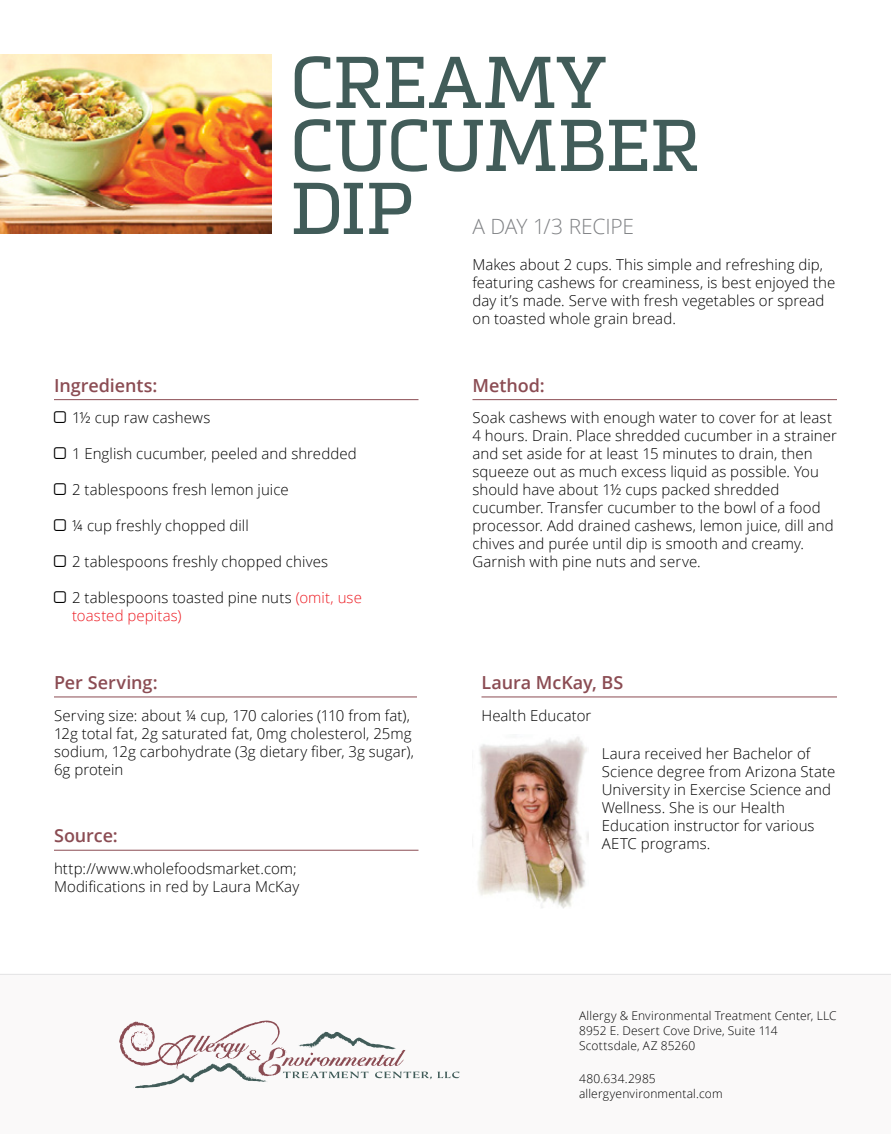
<style>
.page{position:relative;width:891px;height:1134px;background:#fff}
.page>*{position:absolute;margin:0;border:0;box-sizing:border-box;transform-origin:0 0}
.t1{font:72px/63px "Metronic Slab Pro";color:#415c59}
.Subtitle{font:300 21px "Open Sans";letter-spacing:-.01em;color:#808285}
.Paragraph_Style_1{font:600 18px "Open Sans";color:#8b4c53}
.Body{font:300 15px/18px "Open Sans";letter-spacing:.005em;color:#000}
.t2{font:300 12px/15px "Open Sans";letter-spacing:.015em;color:#000}
.s1{color:#ed1d24}
</style>
<div class="page">
<div style="left:0;top:975px;width:891px;height:159px;background:#faf9f9"></div>
<hr style="left:890px;top:0;width:1px;height:284px;background:#faf9f9">
<svg style="left:119px;top:1021px;width:341px;height:67px"></svg>
<hr style="left:0;top:974px;width:891px;height:1px;background:#e2e2e3">
<hr style="left:54px;top:399px;width:364px;height:1px;background:#8b4c53">
<hr style="left:472px;top:399px;width:365px;height:1px;background:#8b4c53">
<img style="left:478px;top:737px;width:110px;height:171px">
<img style="left:0;top:54px;width:272px;height:180px">
<hr style="left:54px;top:697px;width:363px;height:1px;background:#8b4c53">
<hr style="left:482px;top:697px;width:355px;height:1px;background:#8b4c53">
<hr style="left:54px;top:850px;width:364px;height:1px;background:#8b4c53">
<p class="t1" style="left:291px;top:48px;width:410px">CREAMY<br>CUCUMBER<br>DIP</p>
<p class="Subtitle" style="left:472px;top:212px;width:163px">A DAY 1/3 RECIPE</p>
<p class="Body" style="left:472px;top:255px;width:364px">Makes about 2 cups. This simple and refreshing dip, featuring cashews for creaminess, is best enjoyed the day it’s made. Serve with fresh vegetables or spread on toasted whole grain bread.</p>
<p class="Paragraph_Style_1" style="left:54px;top:373px;width:105px">Ingredients:</p>
<p class="Body" style="left:72px;top:408px;width:140px">1½ cup raw cashews</p>
<p class="Body" style="left:72px;top:444px;width:286px">1 English cucumber, peeled and shredded</p>
<p class="Body" style="left:72px;top:480px;width:218px">2 tablespoons fresh lemon juice</p>
<p class="Body" style="left:72px;top:516px;width:178px">¼ cup freshly chopped dill</p>
<p class="Body" style="left:72px;top:552px;width:258px">2 tablespoons freshly chopped chives</p>
<p class="Body" style="left:72px;top:588px;width:292px">2 tablespoons toasted pine nuts <span class="s1">(omit, use toasted pepitas)</span></p>
<p class="Paragraph_Style_1" style="left:54px;top:670px;width:105px">Per Serving:</p>
<p class="Body" style="left:54px;top:706px;width:362px">Serving size: about ¼ cup, 170 calories (110 from fat), 12g total fat, 2g saturated fat, 0mg cholesterol, 25mg sodium, 12g carbohydrate (3g dietary fiber, 3g sugar), 6g protein</p>
<p class="Paragraph_Style_1" style="left:54px;top:823px;width:65px">Source:</p>
<p class="Body" style="left:54px;top:859px;width:247px">http://www.wholefoodsmarket.com;<br>Modifications in red by Laura McKay</p>
<p class="Paragraph_Style_1" style="left:472px;top:373px;width:74px">Method:</p>
<p class="Body" style="left:472px;top:408px;width:366px">Soak cashews with enough water to cover for at least 4 hours. Drain. Place shredded cucumber in a strainer and set aside for at least 15 minutes to drain, then squeeze out as much excess liquid as possible. You should have about 1½ cups packed shredded cucumber. Transfer cucumber to the bowl of a food processor. Add drained cashews, lemon juice, dill and chives and purée until dip is smooth and creamy.<br>Garnish with pine nuts and serve.</p>
<p class="Paragraph_Style_1" style="left:482px;top:670px;width:144px">Laura McKay, BS</p>
<p class="Body" style="left:482px;top:706px;width:111px">Health Educator</p>
<p class="Body" style="left:602px;top:744px;width:235px">Laura received her Bachelor of<br>Science degree from Arizona State<br>University in Exercise Science and<br>Wellness. She is our Health<br>Education instructor for various<br>AETC programs.</p>
<p class="t2" style="left:579px;top:1008px;width:259px">Allergy &amp; Environmental Treatment Center, LLC<br>8952 E. Desert Cove Drive, Suite 114<br>Scottsdale, AZ 85260</p>
<p class="t2" style="left:579px;top:1071px;width:145px">480.634.2985 allergyenvironmental.com</p>
</div>
